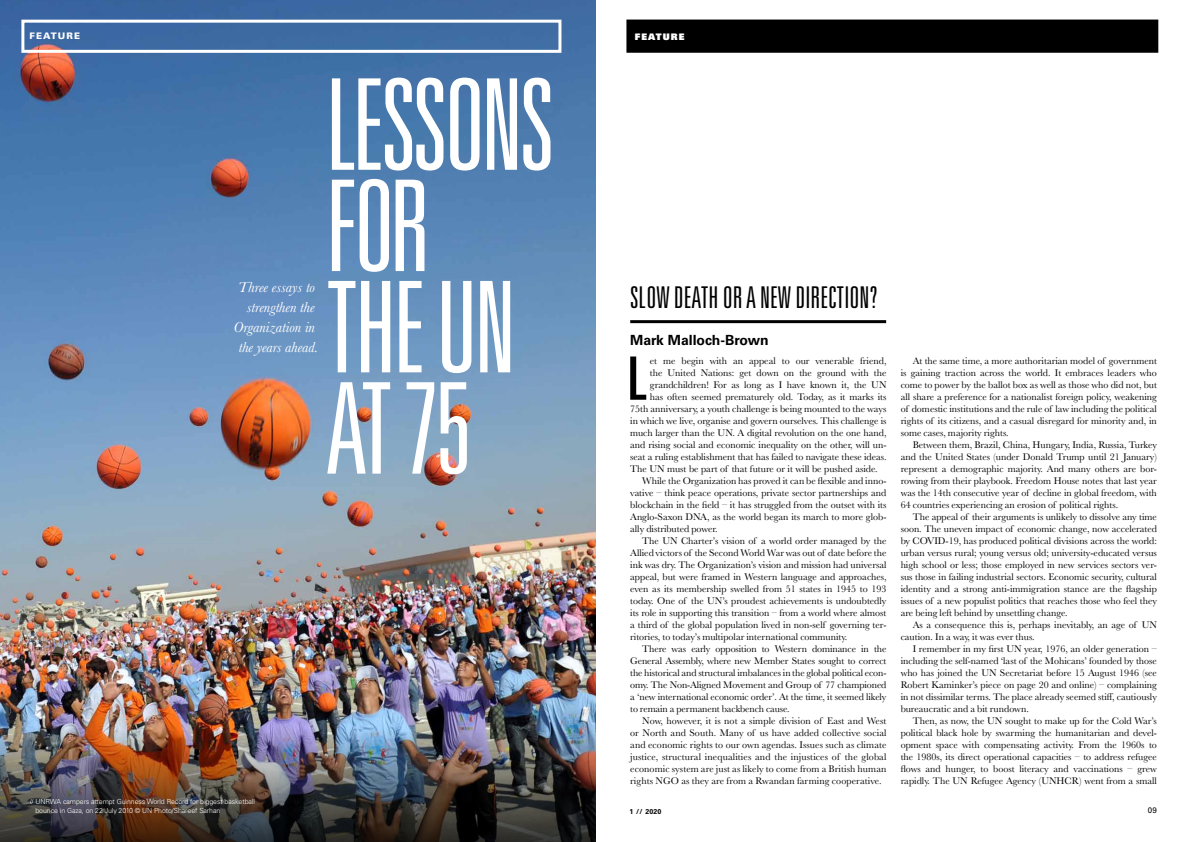
<style>
.page{position:relative;width:1191px;height:842px;background:#fff}
.page>*{position:absolute;margin:0;border:0;box-sizing:border-box;transform-origin:0 0}
.t1{font:300 ultra-condensed 126.6px/101.3px "Univers LT Std";letter-spacing:-.03em;color:#fff}
.t2{font:ultra-condensed 59.9px "Univers LT Std";color:#000}
.t3{font:300 ultra-condensed 30px "Univers LT Std";color:#000}
.t4{font:italic 15px/20px "Baskerville";color:#fff;text-align:right}
.t5{font:700 14px "Univers LT Std";color:#000}
.t6{font:10px/12px "Baskerville";color:#000;text-align:justify}
.t7{font:900 9px "Univers LT Std";letter-spacing:.12em;color:#fff}
.t8{font:9px "Univers LT Std X Black";letter-spacing:.12em;color:#fff}
.t9{font:8px "Univers LT Std";color:#000}
.t10{font:300 7px/9px "Univers LT Std";letter-spacing:-.01em;color:#fff}
.t11{font:700 7px "Univers LT Std";color:#000}
</style>
<div class="page">
<img style="left:0;top:0;width:595px;height:726px">
<div style="left:21px;top:20px;width:540px;height:33px;border:3px solid #fff"></div>
<div style="left:628px;top:21px;width:528px;height:30px;background:#000"></div>
<div style="left:626px;top:20px;width:532px;height:33px;border:3px solid #000"></div>
<img style="left:0;top:726px;width:595px;height:116px">
<svg style="left:30px;top:799px;width:3px;height:5px"></svg>
<hr style="left:630px;top:320px;width:256px;height:3px;background:#000">
<p class="t7" style="left:30px;top:31px;width:51px">FEATURE</p>
<p class="t8" style="left:635px;top:30px;width:50px">FEATURE</p>
<h3 class="t4" style="left:233px;top:277px;width:86px">Three essays to strengthen the<br>Organization in the years ahead.</h3>
<h1 class="t1" style="left:325px;top:74px;width:230px">LESSONS<br>FOR<br>THE UN<br>AT 75</h1>
<h3 class="t3" style="left:630px;top:282px;width:249px">SLOW DEATH OR A NEW DIRECTION?</h3>
<h3 class="t5" style="left:630px;top:332px;width:140px">Mark Malloch-Brown</h3>
<h2 class="t2" style="left:628px;top:344px;width:20px">L</h2>
<p class="t6" style="left:650px;top:355px;width:238px">et me begin with an appeal to our venerable friend,</p>
<p class="t6" style="left:650px;top:367px;width:238px">the United Nations: get down on the ground with the</p>
<p class="t6" style="left:650px;top:379px;width:238px">grandchildren! For as long as I have known it, the UN</p>
<p class="t6" style="left:650px;top:391px;width:238px">has often seemed prematurely old. Today, as it marks its</p>
<p class="t6" style="left:630px;top:403px;width:258px">75th anniversary, a youth challenge is being mounted to the ways</p>
<p class="t6" style="left:630px;top:415px;width:258px">in which we live, organise and govern ourselves. This challenge is</p>
<p class="t6" style="left:630px;top:427px;width:258px">much larger than the UN. A digital revolution on the one hand,</p>
<p class="t6" style="left:630px;top:439px;width:258px">and rising social and economic inequality on the other, will un-</p>
<p class="t6" style="left:630px;top:451px;width:258px">seat a ruling establishment that has failed to navigate these ideas.</p>
<p class="t6" style="left:630px;top:463px;width:249px">The UN must be part of that future or it will be pushed aside.</p>
<p class="t6" style="left:642px;top:475px;width:246px">While the Organization has proved it can be flexible and inno-</p>
<p class="t6" style="left:630px;top:487px;width:258px">vative – think peace operations, private sector partnerships and</p>
<p class="t6" style="left:630px;top:499px;width:258px">blockchain in the field – it has struggled from the outset with its</p>
<p class="t6" style="left:630px;top:511px;width:258px">Anglo-Saxon DNA, as the world began its march to more glob-</p>
<p class="t6" style="left:630px;top:523px;width:89px">ally distributed power.</p>
<p class="t6" style="left:642px;top:535px;width:246px">The UN Charter’s vision of a world order managed by the</p>
<p class="t6" style="left:630px;top:547px;width:258px">Allied victors of the Second World War was out of date before the</p>
<p class="t6" style="left:630px;top:559px;width:258px">ink was dry. The Organization’s vision and mission had universal</p>
<p class="t6" style="left:630px;top:571px;width:258px">appeal, but were framed in Western language and approaches,</p>
<p class="t6" style="left:630px;top:583px;width:258px">even as its membership swelled from 51 states in 1945 to 193</p>
<p class="t6" style="left:630px;top:595px;width:258px">today. One of the UN’s proudest achievements is undoubtedly</p>
<p class="t6" style="left:630px;top:607px;width:258px">its role in supporting this transition – from a world where almost</p>
<p class="t6" style="left:630px;top:619px;width:258px">a third of the global population lived in non-self governing ter-</p>
<p class="t6" style="left:630px;top:631px;width:218px">ritories, to today’s multipolar international community.</p>
<p class="t6" style="left:642px;top:643px;width:246px">There was early opposition to Western dominance in the</p>
<p class="t6" style="left:630px;top:655px;width:258px">General Assembly, where new Member States sought to correct</p>
<p class="t6" style="left:630px;top:667px;width:258px">the historical and structural imbalances in the global political econ-</p>
<p class="t6" style="left:630px;top:679px;width:258px">omy. The Non-Aligned Movement and Group of 77 championed</p>
<p class="t6" style="left:630px;top:691px;width:258px">a ‘new international economic order’. At the time, it seemed likely</p>
<p class="t6" style="left:630px;top:703px;width:161px">to remain a permanent backbench cause.</p>
<p class="t6" style="left:642px;top:715px;width:246px">Now, however, it is not a simple division of East and West</p>
<p class="t6" style="left:630px;top:727px;width:258px">or North and South. Many of us have added collective social</p>
<p class="t6" style="left:630px;top:739px;width:258px">and economic rights to our own agendas. Issues such as climate</p>
<p class="t6" style="left:630px;top:751px;width:258px">justice, structural inequalities and the injustices of the global</p>
<p class="t6" style="left:630px;top:763px;width:258px">economic system are just as likely to come from a British human</p>
<p class="t6" style="left:630px;top:775px;width:253px">rights NGO as they are from a Rwandan farming cooperative.</p>
<p class="t6" style="left:900px;top:355px;width:258px;text-indent:12px">At the same time, a more authoritarian model of government is gaining traction across the world. It embraces leaders who come to power by the ballot box as well as those who did not, but all share a preference for a nationalist foreign policy, weakening of domestic institutions and the rule of law including the political rights of its citizens, and a casual disregard for minority and, in some cases, majority rights.</p>
<p class="t6" style="left:900px;top:439px;width:258px;text-indent:12px">Between them, Brazil, China, Hungary, India, Russia, Turkey and the United States (under Donald Trump until 21 January) represent a demographic majority. And many others are bor&shy;rowing from their playbook. Freedom House notes that last year was the 14th consecutive year of decline in global freedom, with 64 countries experiencing an erosion of political rights.</p>
<p class="t6" style="left:900px;top:511px;width:258px;text-indent:12px">The appeal of their arguments is unlikely to dissolve any time soon. The uneven impact of economic change, now accelerated by COVID-19, has produced political divisions across the world: urban versus rural; young versus old; university-educated versus high school or less; those employed in new services sectors ver&shy;sus those in failing industrial sectors. Economic security, cultural identity and a strong anti-immigration stance are the flagship issues of a new populist politics that reaches those who feel they are being left behind by unsettling change.</p>
<p class="t6" style="left:900px;top:619px;width:258px;text-indent:12px">As a consequence this is, perhaps inevitably, an age of UN caution. In a way, it was ever thus.</p>
<p class="t6" style="left:900px;top:643px;width:258px;text-indent:12px">I remember in my first UN year, 1976, an older generation – including the self-named ‘last of the Mohicans’ founded by those who has joined the UN Secretariat before 15 August 1946 (see Robert Kaminker’s piece on page 20 and online) – complaining in not dissimilar terms. The place already seemed stiff, cautiously bureaucratic and a bit rundown.</p>
<p class="t6" style="left:900px;top:715px;width:258px;text-indent:12px">Then, as now, the UN sought to make up for the Cold War’s political black hole by swarming the humanitarian and devel&shy;opment space with compensating activity. From the 1960s to the 1980s, its direct operational capacities – to address refugee flows and hunger, to boost literacy and vaccinations – grew rapidly. The UN Refugee Agency (UNHCR) went from a small</p>
<p class="t10" style="left:35px;top:797px;width:221px">UNRWA campers attempt Guinness World Record for biggest basketball bounce in Gaza, on 22 July 2010 © UN Photo/Shareef Sarhan</p>
<p class="t11" style="left:629px;top:807px;width:34px">1 // 2020</p>
<p class="t9" style="left:1147px;top:805px;width:10px">09</p>
</div>
